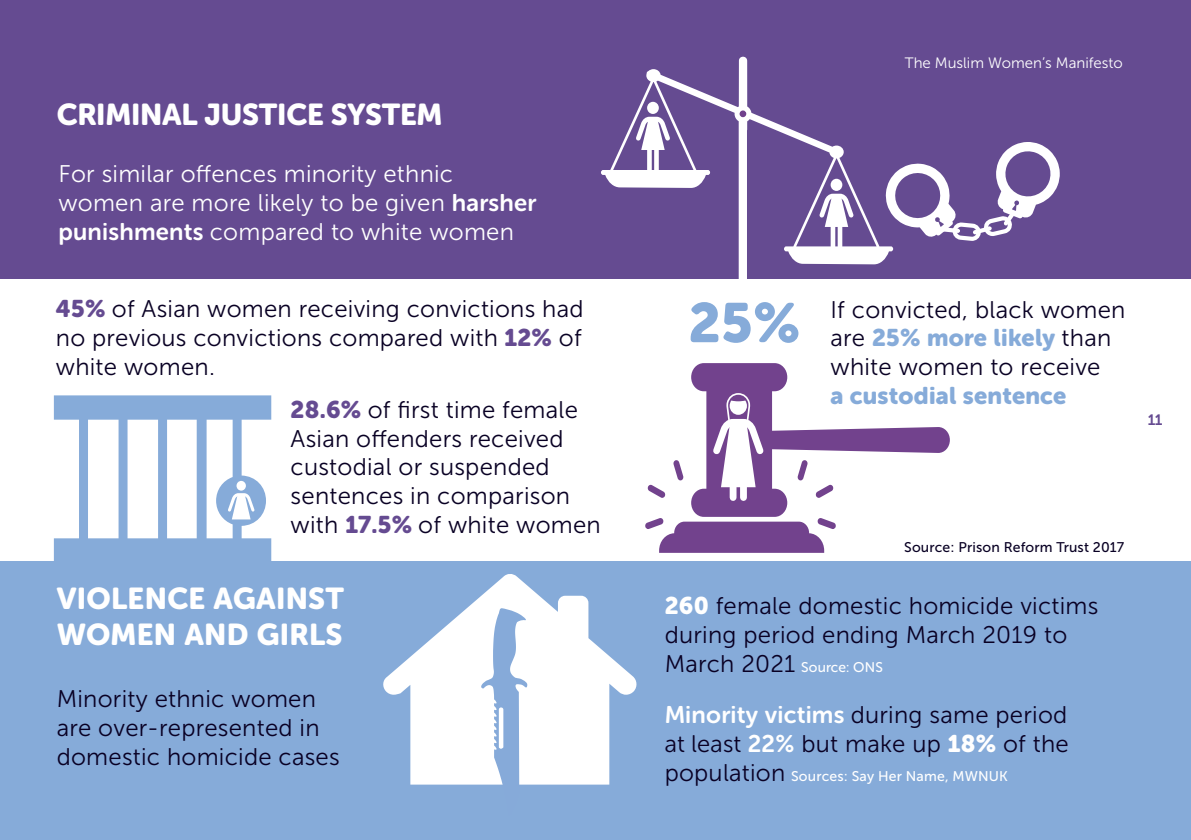
<style>
.page{position:relative;width:1191px;height:840px;background:#fff}
.page>*{position:absolute;margin:0;border:0;box-sizing:border-box;transform-origin:0 0}
.t1{font:55.2px "Museo Sans Rounded 900";color:#86abd9}
.t2{font:30px "Museo Sans Rounded 900";letter-spacing:.005em;color:#fff}
.t3{font:24px/28.8px "Museo Sans 300";letter-spacing:.01em;color:#090024}
.t4{font:24px/28.8px "Museo Sans 300";letter-spacing:.01em;color:#fff}
.t5{font:24px "Museo Sans Rounded 900";letter-spacing:.01em;color:#86abd9}
.t6{font:15px "Museo Sans 300";color:#fff}
.t7{font:15px "Museo Sans 700";color:#654b91}
.t8{font:14px "Museo Sans 500";letter-spacing:.01em;color:#fff}
.t9{font:14px "Museo Sans 500";letter-spacing:.01em;color:#090024}
.t10{font:14px "Museo Sans Rounded 500";letter-spacing:.01em;color:#fff}
.s1{font-family:"Museo Sans Rounded 700"}
.s2{font-family:"Museo Sans Rounded 900";color:#654b91}
.s3{font-family:"Museo Sans Rounded 900";color:#86abd9}
.s4{font-family:"Museo Sans Rounded 900";color:#fff}
.s5{font-family:"Museo Sans 300";font-size:24px;color:#090024}
.s6{font-family:"Museo Sans Rounded 700";color:#fff}
.s7{font-family:"Museo Sans Rounded 300"}
</style>
<div class="page">
<div style="left:0;top:0;width:1191px;height:278px;background:#654b91"></div>
<div style="left:0;top:561px;width:1191px;height:278px;background:#86abd9"></div>
<svg style="left:54px;top:395px;width:217px;height:166px"></svg>
<svg style="left:601px;top:56px;width:292px;height:223px"></svg>
<div style="left:739px;top:110px;width:7px;height:7px;background:#71418c;border-radius:50%"></div>
<div style="left:830px;top:225px;width:5px;height:22px;background:#fff"></div>
<div style="left:837px;top:225px;width:5px;height:22px;background:#fff"></div>
<div style="left:830px;top:179px;width:12px;height:12px;background:#fff;border-radius:50%"></div>
<svg style="left:816px;top:191px;width:41px;height:36px"></svg>
<div style="left:647px;top:148px;width:5px;height:22px;background:#fff"></div>
<div style="left:654px;top:148px;width:5px;height:22px;background:#fff"></div>
<div style="left:647px;top:102px;width:12px;height:12px;background:#fff;border-radius:50%"></div>
<svg style="left:632px;top:114px;width:41px;height:36px"></svg>
<svg style="left:645px;top:363px;width:305px;height:189px"></svg>
<svg style="left:383px;top:574px;width:254px;height:210px;fill:#fff"></svg>
<svg style="left:481px;top:607px;width:46px;height:178px"></svg>
<svg style="left:885px;top:142px;width:175px;height:99px"></svg>
<p class="t2" style="left:57px;top:97px;width:387px">CRIMINAL JUSTICE SYSTEM</p>
<p class="t4" style="left:58px;top:160px;width:479px">For similar offences minority ethnic women are more likely to be given <span class="s1">harsher punishments</span> compared to white women</p>
<p class="t3" style="left:56px;top:295px;width:529px;text-align:justify"><span class="s2">45%</span> of Asian women receiving convictions had no previous convictions compared with <span class="s2">12%</span> of white women.</p>
<p class="t3" style="left:291px;top:395px;width:312px"><span class="s2">28.6%</span> of first time female<br>Asian offenders received custodial or suspended sentences in comparison with <span class="s2">17.5%</span> of white women</p>
<p class="t2" style="left:57px;top:581px;width:289px">VIOLENCE AGAINST</p>
<p class="t2" style="left:57px;top:617px;width:287px">WOMEN AND GIRLS</p>
<p class="t3" style="left:57px;top:684px;width:284px">Minority ethnic women are over-represented in domestic homicide cases</p>
<p class="t6" style="left:905px;top:55px;width:219px">The Muslim Women’s Manifesto</p>
<p class="t1" style="left:688px;top:291px;width:113px">25%</p>
<p class="t3" style="left:830px;top:295px;width:296px">If convicted, black women are <span class="s3">25% more likely</span> than white women to receive</p>
<p class="t5" style="left:830px;top:382px;width:237px">a custodial sentence</p>
<p class="t7" style="left:1147px;top:411px;width:16px">11</p>
<p class="t9" style="left:904px;top:539px;width:222px">Source: Prison Reform Trust 2017</p>
<p class="t3" style="left:664px;top:591px;width:435px"><span class="s4">260</span> female domestic homicide victims</p>
<p class="t3" style="left:664px;top:620px;width:404px">during period ending March 2019 to</p>
<p class="t10" style="left:664px;top:659px;width:220px"><span class="s5">March 2021</span> Source: ONS</p>
<p class="t3" style="left:664px;top:700px;width:406px"><span class="s6">Minority victims</span> during same period <span class="s7">at least</span> <span class="s6">22%</span> but make up <span class="s4">18%</span> of the</p>
<p class="t8" style="left:664px;top:767px;width:345px"><span class="s5">population</span> Sources: Say Her Name, MWNUK</p>
</div>
